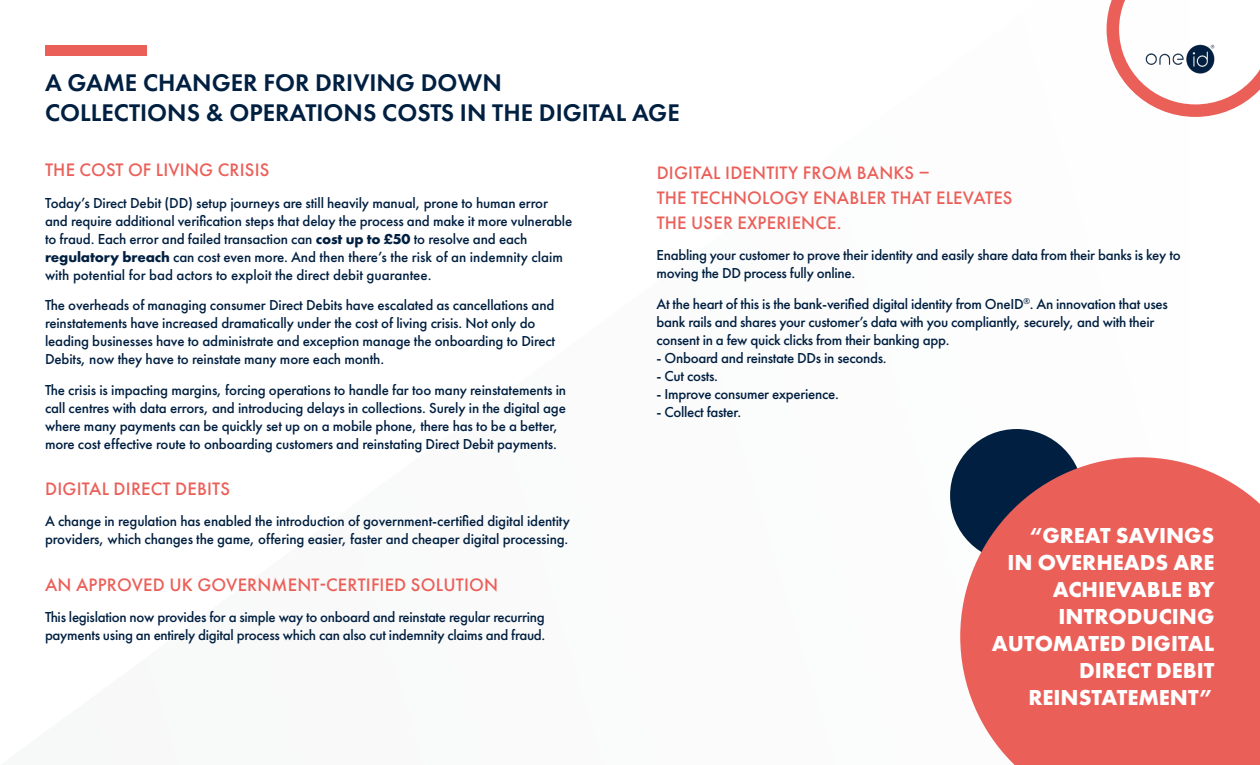
<style>
.page{position:relative;width:1260px;height:765px;background:#fff}
.page>*{position:absolute;margin:0;border:0;box-sizing:border-box;transform-origin:0 0}
.t1{font:600 25px "Futura PT";color:#012041}
.t2{font:700 22.5px/27px "Futura PT";color:#fff;text-align:right}
.t3{font:500 18.75px "Futura PT";letter-spacing:.01em;color:#eb5f59}
.t4{font:500 15px/18px "Futura PT";letter-spacing:-.01em;color:#012041}
.s1{font-weight:700}
</style>
<div class="page">
<div style="left:950px;top:429px;width:133px;height:133px;background:#012041;border-radius:50%"></div>
<div style="left:45px;top:45px;width:102px;height:11px;background:#eb5f59"></div>
<svg style="left:960px;top:457px;width:300px;height:308px;fill:#eb5f59"></svg>
<svg style="left:1107px;top:0;width:153px;height:117px"></svg>
<p class="t1" style="left:45px;top:67px;width:458px">A GAME CHANGER FOR DRIVING DOWN</p>
<p class="t1" style="left:45px;top:97px;width:636px">COLLECTIONS &amp; OPERATIONS COSTS IN THE DIGITAL AGE</p>
<p class="t3" style="left:45px;top:159px;width:226px">THE COST OF LIVING CRISIS</p>
<p class="t4" style="left:45px;top:194px;width:529px">Today’s Direct Debit (DD) setup journeys are still heavily manual, prone to human error and require additional verification steps that delay the process and make it more vulnerable to fraud. Each error and failed transaction can <span class="s1">cost up to £50</span> to resolve and each <span class="s1">regulatory breach</span> can cost even more. And then there’s the risk of an indemnity claim with potential for bad actors to exploit the direct debit guarantee.</p>
<p class="t4" style="left:45px;top:296px;width:512px">The overheads of managing consumer Direct Debits have escalated as cancellations and reinstatements have increased dramatically under the cost of living crisis. Not only do leading businesses have to administrate and exception manage the onboarding to Direct Debits, now they have to reinstate many more each month.</p>
<p class="t4" style="left:45px;top:381px;width:523px">The crisis is impacting margins, forcing operations to handle far too many reinstatements in call centres with data errors, and introducing delays in collections. Surely in the digital age where many payments can be quickly set up on a mobile phone, there has to be a better, more cost effective route to onboarding customers and reinstating Direct Debit payments.</p>
<p class="t3" style="left:45px;top:478px;width:186px">DIGITAL DIRECT DEBITS</p>
<p class="t4" style="left:45px;top:512px;width:526px">A change in regulation has enabled the introduction of government-certified digital identity providers, which changes the game, offering easier, faster and cheaper digital processing.</p>
<p class="t3" style="left:45px;top:573px;width:455px">AN APPROVED UK GOVERNMENT-CERTIFIED SOLUTION</p>
<p class="t4" style="left:45px;top:608px;width:502px">This legislation now provides for a simple way to onboard and reinstate regular recurring payments using an entirely digital process which can also cut indemnity claims and fraud.</p>
<p class="t3" style="left:657px;top:161px;width:275px">DIGITAL IDENTITY FROM BANKS –</p>
<p class="t3" style="left:657px;top:186px;width:357px">THE TECHNOLOGY ENABLER THAT ELEVATES</p>
<p class="t3" style="left:657px;top:211px;width:186px">THE USER EXPERIENCE.</p>
<p class="t4" style="left:657px;top:246px;width:526px">Enabling your customer to prove their identity and easily share data from their banks is key to moving the DD process fully online.</p>
<p class="t4" style="left:657px;top:295px;width:513px">At the heart of this is the bank-verified digital identity from OneID<sup>®</sup>. An innovation that uses bank rails and shares your customer’s data with you compliantly, securely, and with their consent in a few quick clicks from their banking app.</p>
<p class="t4" style="left:657px;top:349px;width:232px">- Onboard and reinstate DDs in seconds.</p>
<p class="t4" style="left:657px;top:367px;width:63px">- Cut costs.</p>
<p class="t4" style="left:657px;top:385px;width:184px">- Improve consumer experience.</p>
<p class="t4" style="left:657px;top:403px;width:86px">- Collect faster.</p>
<p class="t2" style="left:1008px;top:521px;width:208px">“GREAT SAVINGS<br>IN OVERHEADS ARE<br>ACHIEVABLE BY</p>
<p class="t2" style="left:1059px;top:602px;width:157px">INTRODUCING</p>
<p class="t2" style="left:992px;top:629px;width:224px">AUTOMATED DIGITAL<br>DIRECT DEBIT</p>
<p class="t2" style="left:1028px;top:683px;width:188px">REINSTATEMENT”</p>
</div>
